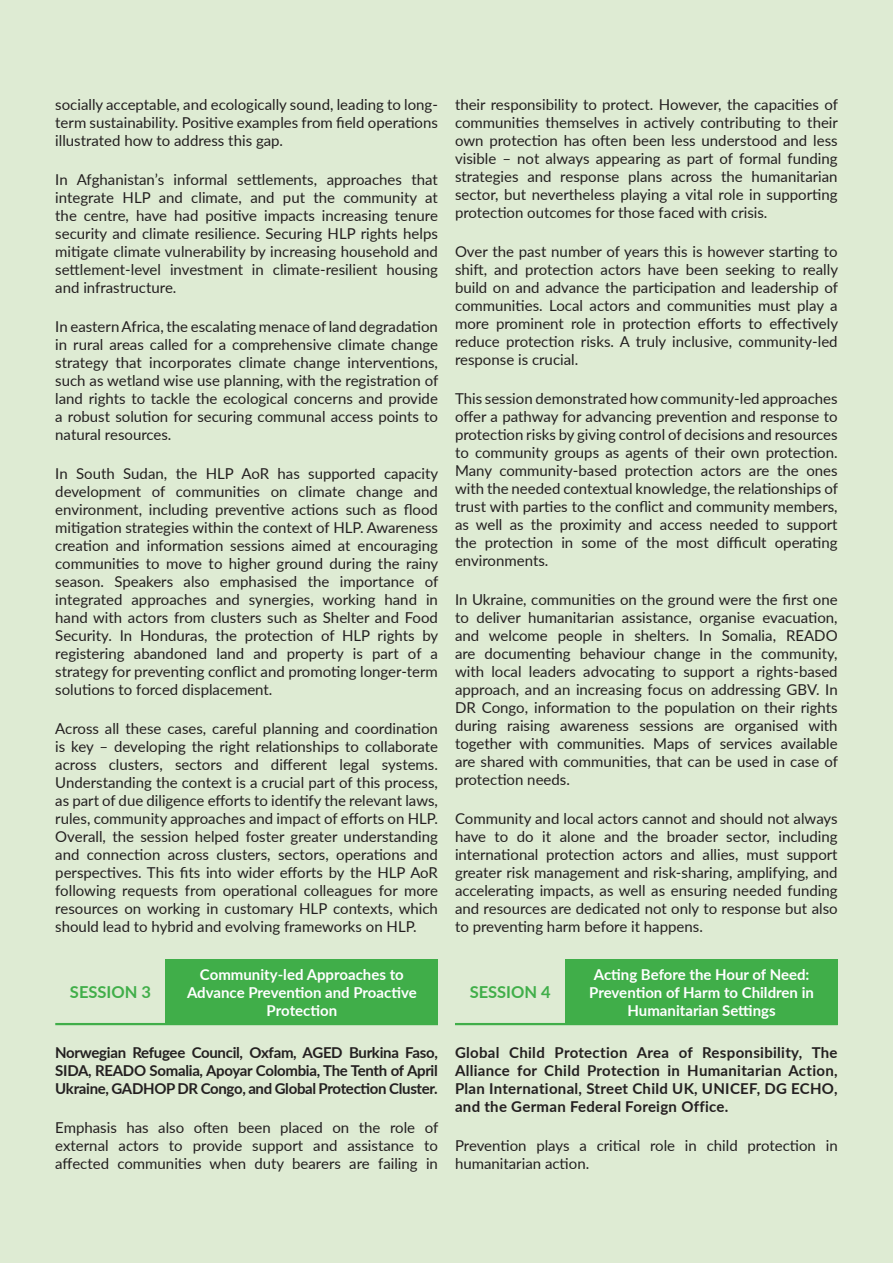
<style>
.page{position:relative;width:893px;height:1263px;background:#deebd3}
.page>*{position:absolute;margin:0;border:0;box-sizing:border-box;transform-origin:0 0}
.t1{font:700 16.5px "Lato";color:#40ae49}
.t2{font:15px/18px "Lato";color:#231f20;text-align:justify}
.t3{font:700 15px/18px "Lato";letter-spacing:-.02em;color:#231f20;text-align:justify}
.t4{font:700 15px/18px "Lato";color:#fff;text-align:center}
</style>
<div class="page">
<div style="left:166px;top:959px;width:272px;height:65px;background:#40ae49"></div>
<hr style="left:55px;top:1023px;width:111px;height:2px;background:#40ae49">
<hr style="left:166px;top:1023px;width:272px;height:2px;background:#40ae49">
<div style="left:566px;top:959px;width:272px;height:65px;background:#40ae49"></div>
<hr style="left:455px;top:1023px;width:111px;height:2px;background:#40ae49">
<hr style="left:566px;top:1023px;width:272px;height:2px;background:#40ae49">
<p class="t2" style="left:55px;top:95px;width:384px">socially acceptable, and ecologically sound, leading to long&shy;term sustainability. Positive examples from field operations illustrated how to address this gap.</p>
<p class="t2" style="left:55px;top:170px;width:384px">In Afghanistan’s informal settlements, approaches that integrate HLP and climate, and put the community at the centre, have had positive impacts increasing tenure security and climate resilience. Securing HLP rights helps mitigate climate vulnerability by increasing household and settlement-level investment in climate-resilient housing and infrastructure.</p>
<p class="t2" style="left:55px;top:317px;width:384px">In eastern Africa, the escalating menace of land degradation in rural areas called for a comprehensive climate change strategy that incorporates climate change interventions, such as wetland wise use planning, with the registration of land rights to tackle the ecological concerns and provide a robust solution for securing communal access points to natural resources.</p>
<p class="t2" style="left:55px;top:464px;width:385px">In South Sudan, the HLP AoR has supported capacity development of communities on climate change and environment, including preventive actions such as flood mitigation strategies within the context of HLP. Awareness creation and information sessions aimed at encouraging communities to move to higher ground during the rainy season. Speakers also emphasised the importance of integrated approaches and synergies, working hand in hand with actors from clusters such as Shelter and Food Security. In Honduras, the protection of HLP rights by registering abandoned land and property is part of a strategy for preventing conflict and promoting longer-term solutions to forced displacement.</p>
<p class="t2" style="left:55px;top:719px;width:384px">Across all these cases, careful planning and coordination is key – developing the right relationships to collaborate across clusters, sectors and different legal systems.<br>Understanding the context is a crucial part of this process, as part of due diligence efforts to identify the relevant laws, rules, community approaches and impact of efforts on HLP.<br>Overall, the session helped foster greater understanding and connection across clusters, sectors, operations and perspectives. This fits into wider efforts by the HLP AoR following requests from operational colleagues for more resources on working in customary HLP contexts, which should lead to hybrid and evolving frameworks on HLP.</p>
<p class="t4" style="left:187px;top:964px;width:231px">Community-led Approaches to<br>Advance Prevention and Proactive<br>Protection</p>
<p class="t3" style="left:55px;top:1043px;width:384px">Norwegian Refugee Council, Oxfam, AGED Burkina Faso, SIDA, READO Somalia, Apoyar Colombia, The Tenth of April Ukraine, GADHOP DR Congo, and Global Protection Cluster.</p>
<p class="t2" style="left:55px;top:1118px;width:384px">Emphasis has also often been placed on the role of external actors to provide support and assistance to affected communities when duty bearers are failing in</p>
<p class="t1" style="left:70px;top:980px;width:83px">SESSION 3</p>
<p class="t2" style="left:455px;top:95px;width:384px">their responsibility to protect. However, the capacities of communities themselves in actively contributing to their own protection has often been less understood and less visible – not always appearing as part of formal funding strategies and response plans across the humanitarian sector, but nevertheless playing a vital role in supporting protection outcomes for those faced with crisis.</p>
<p class="t2" style="left:455px;top:242px;width:385px">Over the past number of years this is however starting to shift, and protection actors have been seeking to really build on and advance the participation and leadership of communities. Local actors and communities must play a more prominent role in protection efforts to effectively reduce protection risks. A truly inclusive, community-led response is crucial.</p>
<p class="t2" style="left:455px;top:389px;width:384px">This session demonstrated how community-led approaches offer a pathway for advancing prevention and response to protection risks by giving control of decisions and resources to community groups as agents of their own protection.<br>Many community-based protection actors are the ones with the needed contextual knowledge, the relationships of trust with parties to the conflict and community members, as well as the proximity and access needed to support the protection in some of the most difficult operating environments.</p>
<p class="t2" style="left:455px;top:590px;width:384px">In Ukraine, communities on the ground were the first one to deliver humanitarian assistance, organise evacuation, and welcome people in shelters. In Somalia, READO are documenting behaviour change in the community, with local leaders advocating to support a rights-based approach, and an increasing focus on addressing GBV. In DR Congo, information to the population on their rights during raising awareness sessions are organised with together with communities. Maps of services available are shared with communities, that can be used in case of protection needs.</p>
<p class="t2" style="left:455px;top:809px;width:384px">Community and local actors cannot and should not always have to do it alone and the broader sector, including international protection actors and allies, must support greater risk management and risk-sharing, amplifying, and accelerating impacts, as well as ensuring needed funding and resources are dedicated not only to response but also to preventing harm before it happens.</p>
<p class="t4" style="left:589px;top:964px;width:226px">Acting Before the Hour of Need:<br>Prevention of Harm to Children in<br>Humanitarian Settings</p>
<p class="t3" style="left:455px;top:1043px;width:384px">Global Child Protection Area of Responsibility, The Alliance for Child Protection in Humanitarian Action, Plan International, Street Child UK, UNICEF, DG ECHO, and the German Federal Foreign Office.</p>
<p class="t2" style="left:455px;top:1136px;width:384px">Prevention plays a critical role in child protection in humanitarian action.</p>
<p class="t1" style="left:470px;top:980px;width:83px">SESSION 4</p>
</div>
